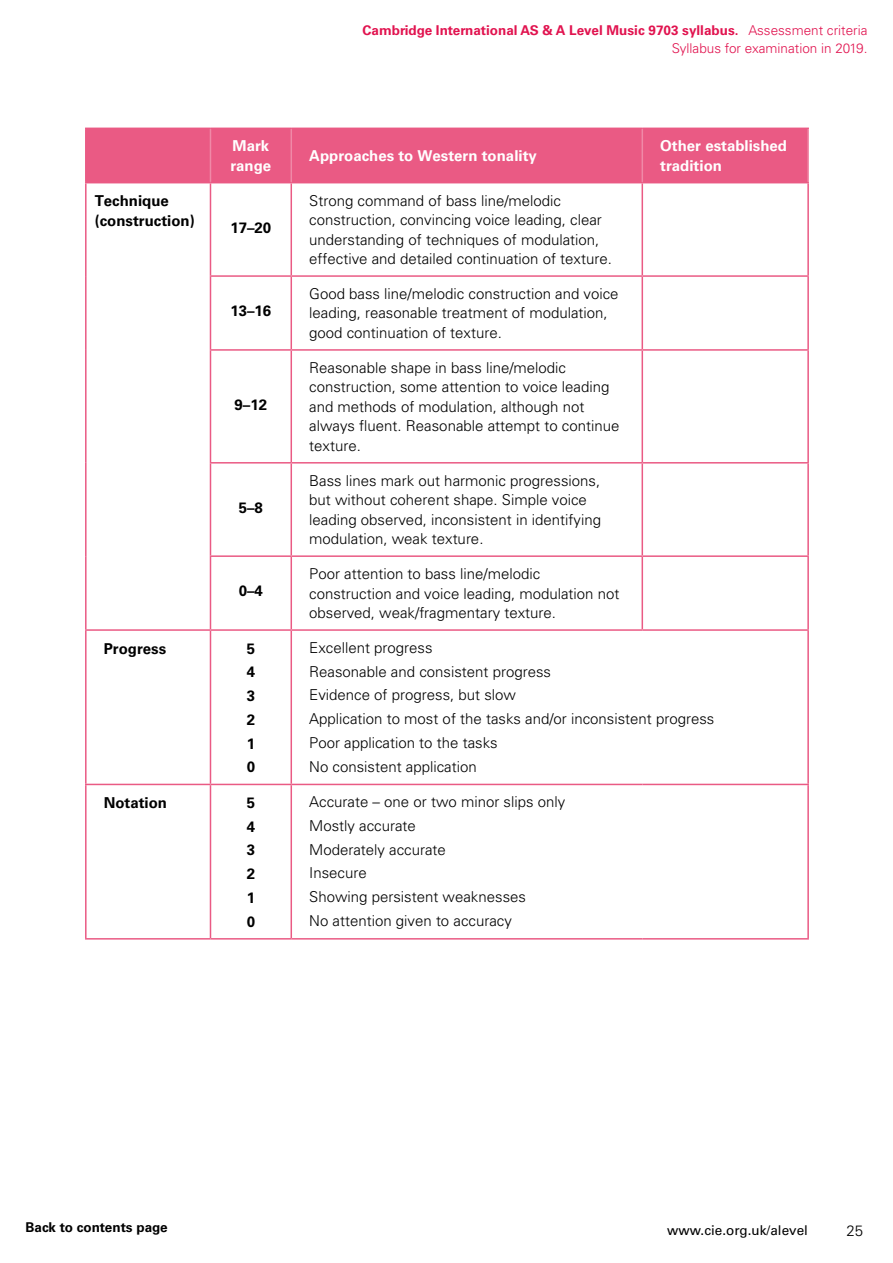
<style>
.page{position:relative;width:893px;height:1263px;background:#fff}
.page>*{position:absolute;margin:0;border:0;box-sizing:border-box;transform-origin:0 0}
.t1{font:300 15px/19.5px "Univers LT Std";color:#000}
.t2{font:700 15px/23.7px "Univers LT Std";color:#000;text-align:justify}
.t3{font:700 15px/19.5px "Univers LT Std";color:#fff}
.t4{font:700 13.5px/18px "Univers LT Std";color:#e1134f;text-align:right}
.t5{font:13.5px "Univers LT Std";color:#000}
.t6{font:700 13.5px "Univers LT Std";color:#000}
.s1{font-weight:300}
</style>
<div class="page">
<div style="left:87px;top:129px;width:720px;height:53px;background:#ea5a84"></div>
<hr style="left:85px;top:128px;width:125px;height:1px;background:#ea5a84">
<hr style="left:85px;top:129px;width:2px;height:53px;background:#ea5a84">
<hr style="left:210px;top:128px;width:81px;height:1px;background:#ea5a84">
<hr style="left:291px;top:128px;width:351px;height:1px;background:#ea5a84">
<hr style="left:642px;top:128px;width:167px;height:1px;background:#ea5a84">
<hr style="left:807px;top:631px;width:2px;height:153px;background:#ea5a84">
<hr style="left:807px;top:785px;width:2px;height:153px;background:#ea5a84">
<hr style="left:807px;top:129px;width:2px;height:53px;background:#f089a7">
<hr style="left:210px;top:129px;width:1px;height:53px;background:#f089a7">
<hr style="left:210px;top:182px;width:81px;height:1px;background:#ea5a84">
<hr style="left:291px;top:182px;width:351px;height:1px;background:#ea5a84">
<hr style="left:642px;top:182px;width:167px;height:1px;background:#ea5a84">
<hr style="left:807px;top:183px;width:2px;height:92px;background:#ea5a84">
<hr style="left:807px;top:277px;width:2px;height:72px;background:#ea5a84">
<hr style="left:807px;top:351px;width:2px;height:111px;background:#ea5a84">
<hr style="left:807px;top:463px;width:2px;height:92px;background:#ea5a84">
<hr style="left:807px;top:557px;width:2px;height:72px;background:#ea5a84">
<hr style="left:85px;top:631px;width:2px;height:153px;background:#ea5a84">
<hr style="left:210px;top:629px;width:81px;height:2px;background:#ea5a84">
<hr style="left:85px;top:784px;width:125px;height:1px;background:#ea5a84">
<hr style="left:85px;top:785px;width:2px;height:153px;background:#ea5a84">
<hr style="left:210px;top:784px;width:81px;height:1px;background:#ea5a84">
<hr style="left:85px;top:938px;width:125px;height:1px;background:#ea5a84">
<hr style="left:210px;top:938px;width:81px;height:1px;background:#ea5a84">
<hr style="left:291px;top:129px;width:1px;height:53px;background:#f089a7">
<hr style="left:291px;top:629px;width:351px;height:2px;background:#ea5a84">
<hr style="left:291px;top:631px;width:1px;height:153px;background:#ea5a84">
<hr style="left:642px;top:629px;width:167px;height:2px;background:#ea5a84">
<hr style="left:642px;top:129px;width:1px;height:53px;background:#f089a7">
<hr style="left:291px;top:784px;width:351px;height:1px;background:#ea5a84">
<hr style="left:291px;top:785px;width:1px;height:153px;background:#ea5a84">
<hr style="left:642px;top:784px;width:167px;height:1px;background:#ea5a84">
<hr style="left:291px;top:938px;width:351px;height:1px;background:#ea5a84">
<hr style="left:642px;top:938px;width:167px;height:1px;background:#ea5a84">
<hr style="left:85px;top:182px;width:125px;height:1px;background:#ea5a84">
<hr style="left:85px;top:183px;width:2px;height:93px;background:#ea5a84">
<hr style="left:210px;top:183px;width:1px;height:92px;background:#ea5a84">
<hr style="left:85px;top:276px;width:2px;height:74px;background:#ea5a84">
<hr style="left:210px;top:277px;width:1px;height:72px;background:#ea5a84">
<hr style="left:85px;top:350px;width:2px;height:113px;background:#ea5a84">
<hr style="left:210px;top:351px;width:1px;height:111px;background:#ea5a84">
<hr style="left:85px;top:463px;width:2px;height:93px;background:#ea5a84">
<hr style="left:210px;top:463px;width:1px;height:92px;background:#ea5a84">
<hr style="left:85px;top:556px;width:2px;height:73px;background:#ea5a84">
<hr style="left:210px;top:557px;width:1px;height:72px;background:#ea5a84">
<hr style="left:85px;top:629px;width:125px;height:2px;background:#ea5a84">
<hr style="left:291px;top:183px;width:1px;height:92px;background:#ea5a84">
<hr style="left:642px;top:183px;width:1px;height:92px;background:#ea5a84">
<hr style="left:210px;top:275px;width:81px;height:2px;background:#ea5a84">
<hr style="left:291px;top:275px;width:351px;height:2px;background:#ea5a84">
<hr style="left:291px;top:277px;width:1px;height:72px;background:#ea5a84">
<hr style="left:642px;top:275px;width:167px;height:2px;background:#ea5a84">
<hr style="left:642px;top:277px;width:1px;height:72px;background:#ea5a84">
<hr style="left:210px;top:349px;width:81px;height:2px;background:#ea5a84">
<hr style="left:291px;top:349px;width:351px;height:2px;background:#ea5a84">
<hr style="left:291px;top:351px;width:1px;height:111px;background:#ea5a84">
<hr style="left:642px;top:349px;width:167px;height:2px;background:#ea5a84">
<hr style="left:642px;top:351px;width:1px;height:111px;background:#ea5a84">
<hr style="left:210px;top:462px;width:81px;height:1px;background:#ea5a84">
<hr style="left:291px;top:462px;width:351px;height:1px;background:#ea5a84">
<hr style="left:291px;top:463px;width:1px;height:92px;background:#ea5a84">
<hr style="left:642px;top:462px;width:167px;height:1px;background:#ea5a84">
<hr style="left:642px;top:463px;width:1px;height:92px;background:#ea5a84">
<hr style="left:210px;top:555px;width:81px;height:2px;background:#ea5a84">
<hr style="left:291px;top:555px;width:351px;height:2px;background:#ea5a84">
<hr style="left:291px;top:557px;width:1px;height:72px;background:#ea5a84">
<hr style="left:642px;top:555px;width:167px;height:2px;background:#ea5a84">
<hr style="left:642px;top:557px;width:1px;height:72px;background:#ea5a84">
<hr style="left:210px;top:631px;width:1px;height:153px;background:#ea5a84">
<hr style="left:210px;top:785px;width:1px;height:153px;background:#ea5a84">
<p class="t4" style="left:362px;top:22px;width:506px">Cambridge International AS &amp; A Level Music 9703 syllabus. <span class="s1">Assessment criteria<br>Syllabus for examination in 2019.</span></p>
<p class="t2" style="left:95px;top:191px;width:101px;line-height:19.5px">Technique (construction)</p>
<p class="t3" style="left:230px;top:136px;width:42px">Mark range</p>
<p class="t3" style="left:309px;top:146px;width:229px">Approaches to Western tonality</p>
<p class="t3" style="left:660px;top:136px;width:128px">Other established tradition</p>
<p class="t2" style="left:230px;top:216px;width:42px">17–20</p>
<p class="t2" style="left:230px;top:299px;width:42px">13–16</p>
<p class="t2" style="left:235px;top:393px;width:34px">9–12</p>
<p class="t2" style="left:239px;top:496px;width:26px">5–8</p>
<p class="t2" style="left:239px;top:579px;width:26px">0–4</p>
<p class="t1" style="left:309px;top:190px;width:304px">Strong command of bass line/melodic construction, convincing voice leading, clear understanding of techniques of modulation, effective and detailed continuation of texture.</p>
<p class="t1" style="left:309px;top:284px;width:311px">Good bass line/melodic construction and voice leading, reasonable treatment of modulation, good continuation of texture.</p>
<p class="t1" style="left:309px;top:358px;width:312px">Reasonable shape in bass line/melodic construction, some attention to voice leading and methods of modulation, although not always fluent. Reasonable attempt to continue texture.</p>
<p class="t1" style="left:309px;top:471px;width:293px">Bass lines mark out harmonic progressions, but without coherent shape. Simple voice leading observed, inconsistent in identifying modulation, weak texture.</p>
<p class="t1" style="left:309px;top:564px;width:312px">Poor attention to bass line/melodic construction and voice leading, modulation not observed, weak/fragmentary texture.</p>
<p class="t2" style="left:104px;top:637px;width:64px">Progress</p>
<p class="t2" style="left:247px;top:637px;width:10px">5<br>4<br>3<br>2<br>1<br>0</p>
<p class="t1" style="left:309px;top:636px;width:407px;line-height:23.7px">Excellent progress<br>Reasonable and consistent progress<br>Evidence of progress, but slow<br>Application to most of the tasks and/or inconsistent progress Poor application to the tasks<br>No consistent application</p>
<p class="t2" style="left:104px;top:791px;width:65px">Notation</p>
<p class="t2" style="left:247px;top:791px;width:10px">5<br>4<br>3<br>2<br>1<br>0</p>
<p class="t1" style="left:309px;top:790px;width:257px;line-height:23.7px">Accurate – one or two minor slips only<br>Mostly accurate<br>Moderately accurate<br>Insecure<br>Showing persistent weaknesses<br>No attention given to accuracy</p>
<p class="t6" style="left:26px;top:1219px;width:144px">Back to contents page</p>
<p class="t5" style="left:667px;top:1222px;width:142px">www.cie.org.uk/alevel</p>
<p class="t1" style="left:846px;top:1220px;width:18px">25</p>
</div>
